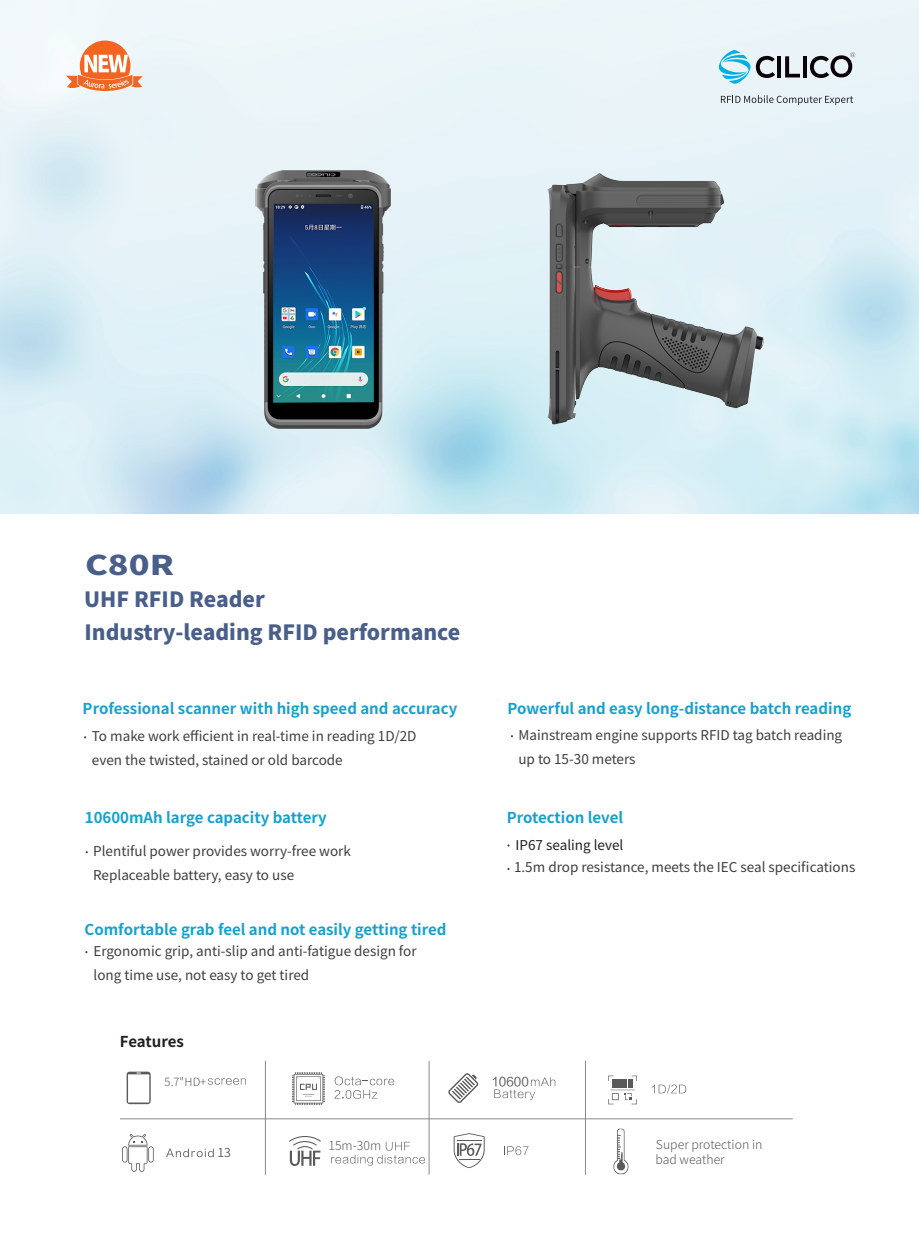
<style>
.page{position:relative;width:919px;height:1238px;background:#fff}
.page>*{position:absolute;margin:0;border:0;box-sizing:border-box;transform-origin:0 0}
.t1{font:800 27.15px "Source Han Sans CN";color:#495f89;scale:1.26 1}
.t2{font:800 21px/32.8px "Source Han Sans CN";color:#495f89}
.t3{font:700 15px "Source Han Sans CN";color:#15a1cf}
.t4{font:700 15px "Source Han Sans CN";letter-spacing:-.01em;color:#231f20}
.t5{font:13.5px/24px "Source Han Sans CN";color:#3e3e3f}
.t6{font:13.5px "Source Han Sans CN";color:#231f20}
.t7{font:300 12.3px/14.7px "Source Han Sans CN";color:#595a5b}
.t8{font:12.3px "FZLTHJW GB1 0";color:#595a5b}
.t9{font:12.3px "Source Han Sans CN";color:#595a5b}
.t10{font:300 11.25px "Source Han Sans CN";color:#595a5b}
</style>
<div class="page">
<img style="left:0;top:0;width:918px;height:514px">
<svg style="left:66px;top:41px;width:77px;height:50px"></svg>
<svg style="left:718px;top:50px;width:57px;height:34px;background:#a8d1de"></svg>
<hr style="left:777px;top:56px;width:4px;height:21px;background:#090305">
<svg style="left:785px;top:56px;width:15px;height:21px"></svg>
<svg style="left:802px;top:56px;width:4px;height:21px"></svg>
<svg style="left:809px;top:52px;width:46px;height:26px"></svg>
<svg style="left:720px;top:95px;width:133px;height:10px"></svg>
<svg style="left:127px;top:1071px;width:24px;height:33px"></svg>
<hr style="left:120px;top:1118px;width:672px;height:1px;background:#8a898d">
<hr style="left:265px;top:1060px;width:1px;height:114px;background:#8a898d">
<hr style="left:429px;top:1060px;width:1px;height:114px;background:#8a898d">
<hr style="left:585px;top:1060px;width:1px;height:114px;background:#8a898d">
<svg style="left:292px;top:1072px;width:33px;height:32px"></svg>
<svg style="left:334px;top:1076px;width:60px;height:22px"></svg>
<svg style="left:166px;top:1148px;width:48px;height:9px"></svg>
<svg style="left:122px;top:1134px;width:32px;height:37px"></svg>
<svg style="left:448px;top:1073px;width:30px;height:30px"></svg>
<svg style="left:494px;top:1077px;width:61px;height:23px"></svg>
<svg style="left:331px;top:1141px;width:94px;height:24px"></svg>
<svg style="left:289px;top:1136px;width:32px;height:29px"></svg>
<svg style="left:453px;top:1133px;width:31px;height:34px"></svg>
<svg style="left:504px;top:1146px;width:24px;height:8px"></svg>
<img style="left:613px;top:1128px;width:16px;height:45px">
<svg style="left:651px;top:1084px;width:35px;height:9px"></svg>
<svg style="left:608px;top:1075px;width:29px;height:29px"></svg>
<svg style="left:208px;top:1078px;width:38px;height:6px"></svg>
<img style="left:179px;top:159px;width:288px;height:284px">
<img style="left:508px;top:159px;width:277px;height:280px">
<h1 class="t1" style="left:85px;top:549px;width:72px">C80R</h1>
<h2 class="t2" style="left:84px;top:583px;width:377px">UHF RFID Reader<br>Industry-leading RFID performance</h2>
<p class="t3" style="left:83px;top:700px;width:376px">Professional scanner with high speed and accuracy</p>
<p class="t3" style="left:507px;top:700px;width:345px">Powerful and easy long-distance batch reading</p>
<p class="t5" style="left:518px;top:723px;width:325px">Mainstream engine supports RFID tag batch reading up to 15-30 meters</p>
<p class="t5" style="left:92px;top:723px;width:326px">To make work efficient in real-time in reading 1D/2D even the twisted, stained or old barcode</p>
<p class="t3" style="left:506px;top:809px;width:118px">Protection level</p>
<p class="t3" style="left:85px;top:809px;width:243px">10600mAh large capacity battery</p>
<p class="t5" style="left:93px;top:839px;width:259px">Plentiful power provides worry-free work<br>Replaceable battery, easy to use</p>
<p class="t6" style="left:515px;top:837px;width:109px">IP67 sealing level</p>
<p class="t5" style="left:514px;top:855px;width:343px">1.5m drop resistance, meets the IEC seal specifications</p>
<p class="t3" style="left:85px;top:921px;width:363px">Comfortable grab feel and not easily getting tired</p>
<p class="t5" style="left:93px;top:939px;width:324px">Ergonomic grip, anti-slip and anti-fatigue design for long time use, not easy to get tired</p>
<p class="t4" style="left:120px;top:1032px;width:65px">Features</p>
<p class="t10" style="left:165px;top:1075px;width:43px">5.7 HD+</p>
<p class="t8" style="left:491px;top:1074px;width:39px">10600</p>
<p class="t9" style="left:217px;top:1145px;width:15px">13</p>
<p class="t8" style="left:341px;top:1087px;width:5px">.</p>
<p class="t7" style="left:328px;top:1137px;width:54px">15m-30m</p>
<p class="t7" style="left:655px;top:1136px;width:108px">Super protection in bad weather</p>
</div>
